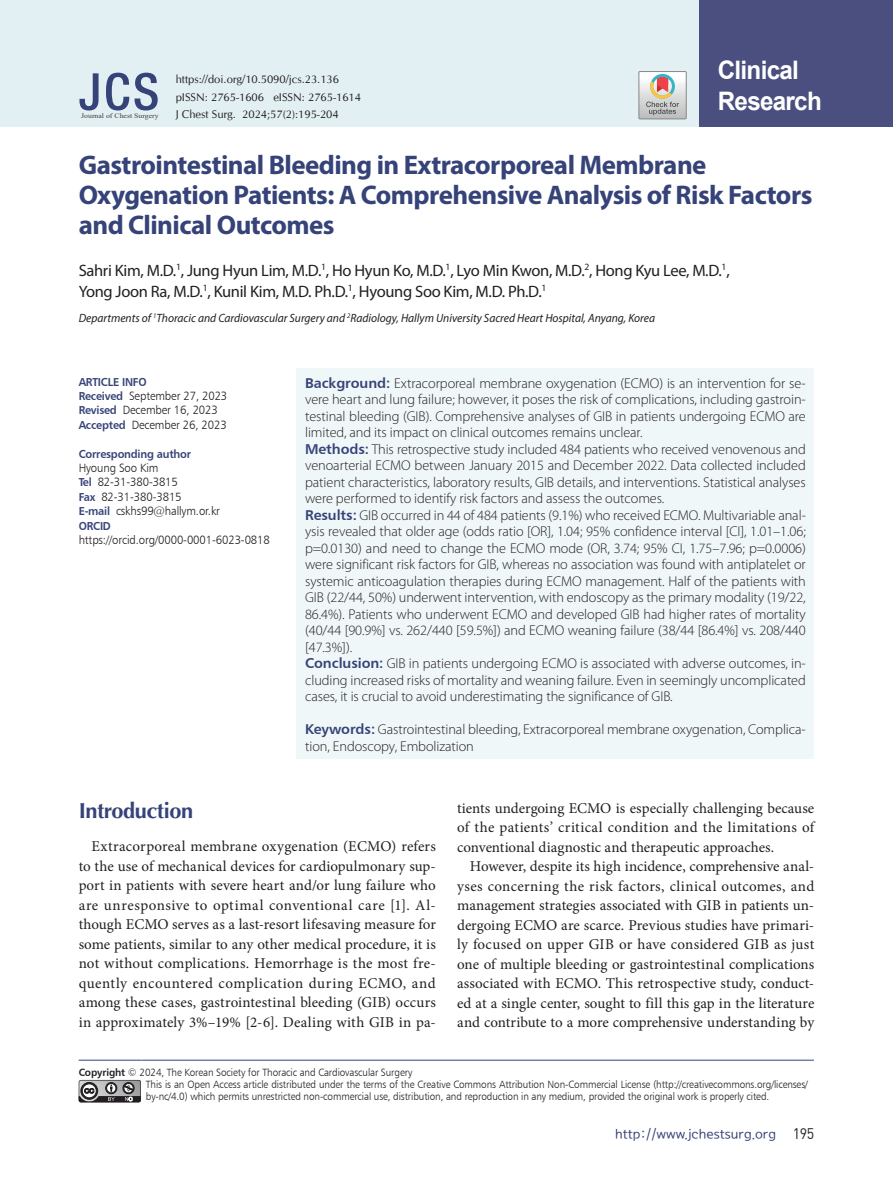
<style>
.page{position:relative;width:893px;height:1191px;background:#fff}
.page>*{position:absolute;margin:0;border:0;box-sizing:border-box;transform-origin:0 0}
.t1{font:500 condensed 51px "Helvetica Neue LT Std";color:#364378}
.t2{font:700 27px/30px "Myriad Pro";letter-spacing:-.02em;color:#364378}
.t3{font:700 25.5px/30.6px "Arial";letter-spacing:-.03em;color:#fff;scale:.95 1}
.t4{font:700 21.75px "Optima LT Std";letter-spacing:-.02em;color:#364378}
.t5{font:16.5px/21px "Myriad Pro";letter-spacing:-.02em;color:#231f20}
.t6{font:15px/19.5px "Minion Pro";color:#231f20;text-align:justify}
.t7{font:300 14.25px/16.5px "Myriad Pro";letter-spacing:-.005em;color:#231f20}
.t8{font:13.5px "Seoul Namsan M";color:#344074}
.t9{font:12px/14.4px "Humanist 777 BT Light B";letter-spacing:-.01em;color:#231f20;scale:.95 1}
.t10{font:italic 12px "Myriad Pro";color:#231f20;scale:.96 1}
.t11{font:11.55px "Humanist 777 BT Bold B";letter-spacing:-.02em;color:#364378;scale:.95 1}
.t12{font:11.25px/17.2px "CG Omega";color:#231f20}
.t13{font:10.5px/12.1px "Humanist 777 BT Light B";letter-spacing:-.01em;color:#231f20;scale:.95 1}
.t14{font:6.9px "Times New Roman";color:#3e3e3f;scale:1.13 1}
.s1{font-family:"Humanist 777 BT Bold B";font-size:11.55px;color:#364378}
.s2{font-family:"Humanist 777 BT Bold B";font-weight:400;color:#364378}
.s3{font-family:"Humanist 777 BT Bold B"}
.s4{font-family:"Dinreg";font-size:15px;color:#231f20}
</style>
<div class="page">
<div style="left:0;top:0;width:893px;height:126px;background:#e2f0f3"></div>
<div style="left:699px;top:0;width:194px;height:126px;background:#4a4f7f"></div>
<div style="left:297px;top:368px;width:517px;height:391px;background:#f0f7f8"></div>
<hr style="left:79px;top:1060px;width:63px;height:1px;background:#364378">
<hr style="left:142px;top:1060px;width:672px;height:1px;background:#364378">
<svg style="left:79px;top:1080px;width:62px;height:22px"></svg>
<div style="left:639px;top:71px;width:47px;height:48px;border:1px solid #888688"></div>
<svg style="left:639px;top:72px;width:47px;height:47px;background:#cbc6c1"></svg>
<h1 class="t1" style="left:79px;top:61px;width:82px">JCS</h1>
<p class="t14" style="left:81px;top:111px;width:70px">Journal of Chest Surgery</p>
<p class="t12" style="left:176px;top:71px;width:187px">https://doi.org/10.5090/jcs.23.136 pISSN: 2765-1606 eISSN: 2765-1614<br>J Chest Surg. 2024;57(2):195-204</p>
<h3 class="t3" style="left:718px;top:55px;width:111px">Clinical<br>Research</h3>
<h2 class="t2" style="left:79px;top:149px;width:735px">Gastrointestinal Bleeding in Extracorporeal Membrane<br>Oxygenation Patients: A Comprehensive Analysis of Risk Factors and Clinical Outcomes</h2>
<p class="t5" style="left:79px;top:260px;width:653px">Sahri Kim, M.D.<sup>1</sup>, Jung Hyun Lim, M.D.<sup>1</sup>, Ho Hyun Ko, M.D.<sup>1</sup>, Lyo Min Kwon, M.D.<sup>2</sup>, Hong Kyu Lee, M.D.<sup>1</sup>,<br>Yong Joon Ra, M.D.<sup>1</sup>, Kunil Kim, M.D. Ph.D.<sup>1</sup>, Hyoung Soo Kim, M.D. Ph.D.<sup>1</sup></p>
<p class="t10" style="left:79px;top:310px;width:602px">Departments of <sup>1</sup>Thoracic and Cardiovascular Surgery and <sup>2</sup>Radiology, Hallym University Sacred Heart Hospital, Anyang, Korea</p>
<p class="t11" style="left:79px;top:374px;width:73px">ARTICLE INFO</p>
<p class="t9" style="left:79px;top:388px;width:158px"><span class="s1">Received</span> September 27, 2023<br><span class="s1">Revised</span> December 16, 2023<br><span class="s1">Accepted</span> December 26, 2023</p>
<p class="t11" style="left:79px;top:446px;width:120px">Corresponding author</p>
<p class="t9" style="left:79px;top:460px;width:150px">Hyoung Soo Kim<br><span class="s1">Tel</span> 82-31-380-3815<br><span class="s1">Fax</span> 82-31-380-3815<br><span class="s1">E-mail</span> cskhs99@hallym.or.kr</p>
<p class="t11" style="left:79px;top:518px;width:35px">ORCID</p>
<p class="t9" style="left:79px;top:532px;width:203px">https://orcid.org/0000-0001-6023-0818</p>
<p class="t7" style="left:305px;top:375px;width:502px"><span class="s2">Background:</span> Extracorporeal membrane oxygenation (ECMO) is an intervention for se&shy;vere heart and lung failure; however, it poses the risk of complications, including gastroin&shy;testinal bleeding (GIB). Comprehensive analyses of GIB in patients undergoing ECMO are limited, and its impact on clinical outcomes remains unclear.<br><span class="s2">Methods:</span> This retrospective study included 484 patients who received venovenous and venoarterial ECMO between January 2015 and December 2022. Data collected included patient characteristics, laboratory results, GIB details, and interventions. Statistical analyses were performed to identify risk factors and assess the outcomes.<br><span class="s2">Results:</span> GIB occurred in 44 of 484 patients (9.1%) who received ECMO. Multivariable anal&shy;ysis revealed that older age (odds ratio [OR], 1.04; 95% confidence interval [CI], 1.01–1.06; p=0.0130) and need to change the ECMO mode (OR, 3.74; 95% CI, 1.75–7.96; p=0.0006) were significant risk factors for GIB, whereas no association was found with antiplatelet or systemic anticoagulation therapies during ECMO management. Half of the patients with GIB (22/44, 50%) underwent intervention, with endoscopy as the primary modality (19/22, 86.4%). Patients who underwent ECMO and developed GIB had higher rates of mortality (40/44 [90.9%] vs. 262/440 [59.5%]) and ECMO weaning failure (38/44 [86.4%] vs. 208/440 [47.3%]).<br><span class="s2">Conclusion:</span> GIB in patients undergoing ECMO is associated with adverse outcomes, in&shy;cluding increased risks of mortality and weaning failure. Even in seemingly uncomplicated cases, it is crucial to avoid underestimating the significance of GIB.</p>
<p class="t7" style="left:305px;top:721px;width:502px"><span class="s2">Keywords:</span> Gastrointestinal bleeding, Extracorporeal membrane oxygenation, Complica&shy;tion, Endoscopy, Embolization</p>
<h3 class="t4" style="left:79px;top:797px;width:116px">Introduction</h3>
<p class="t6" style="left:79px;top:836px;width:359px;text-indent:13px">Extracorporeal membrane oxygenation (ECMO) refers to the use of mechanical devices for cardiopulmonary sup&shy;port in patients with severe heart and/or lung failure who are unresponsive to optimal conventional care [1]. Al&shy;though ECMO serves as a last-resort lifesaving measure for some patients, similar to any other medical procedure, it is not without complications. Hemorrhage is the most fre&shy;quently encountered complication during ECMO, and among these cases, gastrointestinal bleeding (GIB) occurs in approximately 3%–19% [2-6]. Dealing with GIB in pa-</p>
<p class="t6" style="left:457px;top:798px;width:359px">tients undergoing ECMO is especially challenging because of the patients’ critical condition and the limitations of conventional diagnostic and therapeutic approaches.</p>
<p class="t6" style="left:457px;top:857px;width:359px;text-indent:13px">However, despite its high incidence, comprehensive anal&shy;yses concerning the risk factors, clinical outcomes, and management strategies associated with GIB in patients un&shy;dergoing ECMO are scarce. Previous studies have primari&shy;ly focused on upper GIB or have considered GIB as just one of multiple bleeding or gastrointestinal complications associated with ECMO. This retrospective study, conduct&shy;ed at a single center, sought to fill this gap in the literature and contribute to a more comprehensive understanding by</p>
<p class="t13" style="left:146px;top:1065px;width:698px;text-indent:-67px"><span class="s3">Copyright</span> © 2024, The Korean Society for Thoracic and Cardiovascular Surgery<br>This is an Open Access article distributed under the terms of the Creative Commons Attribution Non-Commercial License (http://creativecommons.org/licenses/ by-nc/4.0) which permits unrestricted non-commercial use, distribution, and reproduction in any medium, provided the original work is properly cited.</p>
<p class="t8" style="left:615px;top:1126px;width:201px">http://www.jchestsurg.org <span class="s4">195</span></p>
</div>
